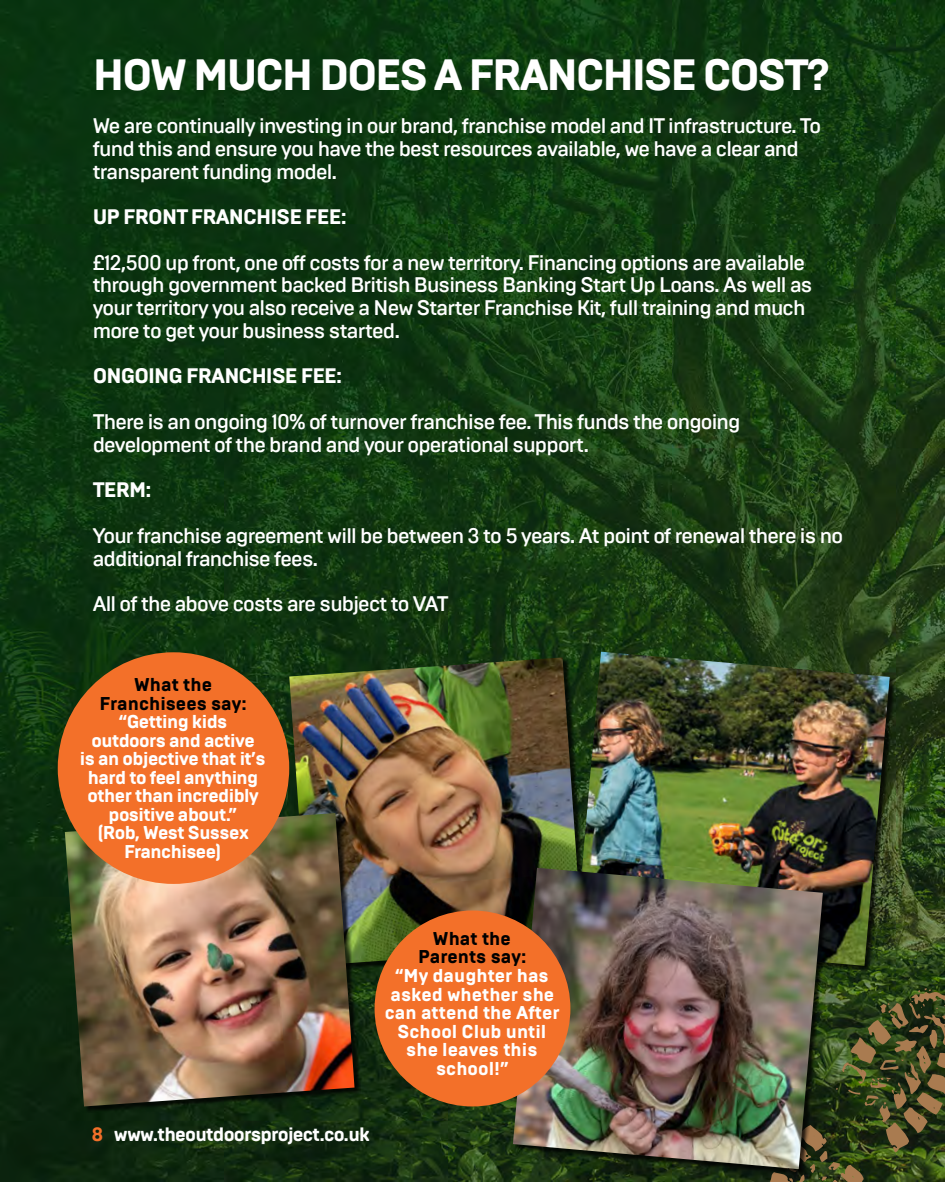
<style>
.page{position:relative;width:945px;height:1182px;background:#fff}
.page>*{position:absolute;margin:0;border:0;box-sizing:border-box;transform-origin:0 0}
.t1{font:800 43.75px "Brutal Type";letter-spacing:-.05em;color:#fff}
.t2{font:500 21px/22.8px "Brutal Type";letter-spacing:-.04em;color:#fff}
.t3{font:800 21px "Brutal Type";letter-spacing:-.04em;color:#fff}
.t4{font:800 19.25px "Brutal Type";letter-spacing:-.04em;color:#fff}
.t5{font:800 18.55px/18.6px "Brutal Type";letter-spacing:-.03em;color:#fff;text-align:center}
.t6{font:800 18.55px/18.6px "Brutal Type";color:#fff;text-align:center}
.t7{font:800 18.55px/18.6px "Brutal Type";color:#000;text-align:center}
.s1{color:#f37029}
</style>
<div class="page">
<img style="left:0;top:0;width:945px;height:1181px">
<svg style="left:770px;top:988px;width:175px;height:193px;background:#434a21"></svg>
<div style="left:578px;top:653px;width:318px;height:318px;background:#000;opacity:.75"></div>
<img style="left:576px;top:651px;width:314px;height:314px">
<img style="left:289px;top:657px;width:294px;height:308px">
<div style="left:67px;top:814px;width:294px;height:298px;background:#000;opacity:.75"></div>
<img style="left:65px;top:813px;width:290px;height:293px">
<div style="left:515px;top:869px;width:314px;height:306px;background:#000;opacity:.75"></div>
<img style="left:513px;top:867px;width:310px;height:301px">
<div style="left:58px;top:652px;width:231px;height:231px;background:#f37029;border-radius:50%"></div>
<div style="left:375px;top:910px;width:195px;height:196px;background:#f37029;border-radius:50%"></div>
<h1 class="t1" style="left:93px;top:48px;width:739px">HOW MUCH DOES A FRANCHISE COST?</h1>
<p class="t2" style="left:93px;top:114px;width:730px">We are continually investing in our brand, franchise model and IT infrastructure. To fund this and ensure you have the best resources available, we have a clear and transparent funding model.</p>
<p class="t3" style="left:93px;top:204px;width:255px">UP FRONT FRANCHISE FEE:</p>
<p class="t2" style="left:93px;top:251px;width:721px">£12,500 up front, one off costs for a new territory. Financing options are available through government backed British Business Banking Start Up Loans. As well as your territory you also receive a New Starter Franchise Kit, full training and much more to get your business started.</p>
<p class="t3" style="left:93px;top:363px;width:251px">ONGOING FRANCHISE FEE:</p>
<p class="t2" style="left:93px;top:410px;width:649px">There is an ongoing 10% of turnover franchise fee. This funds the ongoing development of the brand and your operational support.</p>
<p class="t3" style="left:93px;top:477px;width:60px">TERM:</p>
<p class="t2" style="left:93px;top:524px;width:752px">Your franchise agreement will be between 3 to 5 years. At point of renewal there is no additional franchise fees.</p>
<p class="t2" style="left:93px;top:592px;width:358px">All of the above costs are subject to VAT</p>
<p class="t7" style="left:100px;top:675px;width:149px">What the<br>Franchisees say:</p>
<p class="t5" style="left:80px;top:712px;width:187px">“Getting kids outdoors and active<br>is an objective that it’s hard to feel anything other than incredibly positive about.”<br>(Rob, West Sussex<br>Franchisee)</p>
<p class="t7" style="left:418px;top:929px;width:110px">What the<br>Parents say:</p>
<p class="t6" style="left:385px;top:966px;width:176px">“My daughter has asked whether she can attend the After<br>School Club until she leaves this school! ”</p>
<p class="t4" style="left:92px;top:1122px;width:280px"><span class="s1">8</span> www.theoutdoorsproject.co.uk</p>
</div>
